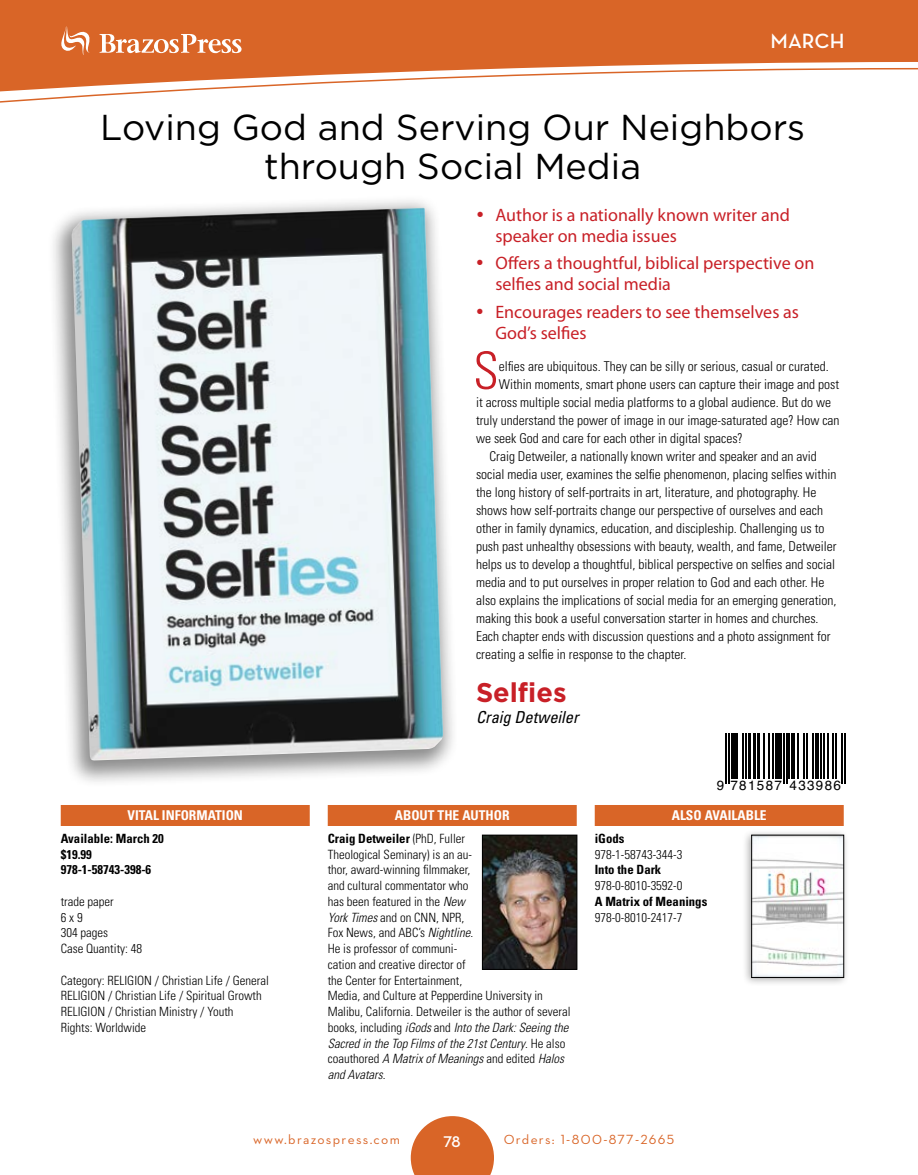
<style>
.page{position:relative;width:918px;height:1175px;background:#fff}
.page>*{position:absolute;margin:0;border:0;box-sizing:border-box;transform-origin:0 0}
.t1{font:300 condensed 51.3px "Univers";color:#c82027}
.t2{font:36px/39px "Gotham";color:#000;text-align:center}
.t3{font:700 27px "Gotham";color:#c82027}
.t4{font:600 21px "Neutraface Text";color:#fff}
.t5{font:18px/21px "Myriad Pro";color:#c82027}
.t6{font:italic condensed 16.5px "Univers";color:#000}
.t7{font:600 15.75px "Neutraface Text";color:#fff}
.t8{font:300 condensed 13.5px "Univers";color:#000}
.t9{font:700 condensed 13.5px "Univers";color:#fff}
.t10{font:13.5px "Neutraface Text";letter-spacing:.1em;color:#d96527}
.t11{font:13.5px "Helvetica";letter-spacing:.1em;color:#000}
.t12{font:300 condensed 12.75px/15.8px "Univers";color:#000}
.t13{font:700 condensed 12.75px/15.8px "Univers";color:#000}
.s1{font-weight:700}
.s2{font-style:italic}
</style>
<div class="page">
<svg style="left:411px;top:1116px;width:83px;height:58px;background:#df7d49"></svg>
<svg style="left:0;top:0;width:918px;height:103px"></svg>
<div style="left:48px;top:195px;width:412px;height:592px;background:#000;opacity:.45"></div>
<img style="left:72px;top:208px;width:371px;height:552px">
<div style="left:742px;top:828px;width:108px;height:159px;background:#000;opacity:.32"></div>
<img style="left:753px;top:837px;width:89px;height:138px">
<div style="left:751px;top:835px;width:93px;height:142px;border:1px solid #000"></div>
<hr style="left:726px;top:733px;width:1px;height:50px;background:#000">
<hr style="left:728px;top:733px;width:1px;height:50px;background:#000">
<hr style="left:731px;top:733px;width:3px;height:45px;background:#000">
<hr style="left:736px;top:733px;width:2px;height:45px;background:#000">
<hr style="left:742px;top:733px;width:1px;height:45px;background:#000">
<hr style="left:746px;top:733px;width:1px;height:45px;background:#000">
<hr style="left:748px;top:733px;width:3px;height:45px;background:#000">
<hr style="left:753px;top:733px;width:3px;height:45px;background:#000">
<hr style="left:757px;top:733px;width:3px;height:45px;background:#000">
<hr style="left:763px;top:733px;width:2px;height:45px;background:#000">
<hr style="left:769px;top:733px;width:1px;height:45px;background:#000">
<hr style="left:772px;top:733px;width:1px;height:45px;background:#000">
<hr style="left:775px;top:733px;width:4px;height:45px;background:#000">
<hr style="left:780px;top:733px;width:2px;height:45px;background:#000">
<hr style="left:784px;top:733px;width:1px;height:50px;background:#000">
<hr style="left:786px;top:733px;width:1px;height:50px;background:#000">
<hr style="left:789px;top:733px;width:1px;height:45px;background:#000">
<hr style="left:791px;top:733px;width:4px;height:45px;background:#000">
<hr style="left:797px;top:733px;width:2px;height:45px;background:#000">
<hr style="left:804px;top:733px;width:1px;height:45px;background:#000">
<hr style="left:806px;top:733px;width:1px;height:45px;background:#000">
<hr style="left:812px;top:733px;width:2px;height:45px;background:#000">
<hr style="left:815px;top:733px;width:4px;height:45px;background:#000">
<hr style="left:820px;top:733px;width:1px;height:45px;background:#000">
<hr style="left:824px;top:733px;width:1px;height:45px;background:#000">
<hr style="left:828px;top:733px;width:1px;height:45px;background:#000">
<hr style="left:833px;top:733px;width:1px;height:45px;background:#000">
<hr style="left:835px;top:733px;width:1px;height:45px;background:#000">
<hr style="left:841px;top:733px;width:2px;height:50px;background:#000">
<hr style="left:844px;top:733px;width:1px;height:50px;background:#000">
<div style="left:595px;top:805px;width:249px;height:21px;background:#d96527"></div>
<div style="left:328px;top:805px;width:249px;height:21px;background:#d96527"></div>
<div style="left:61px;top:805px;width:249px;height:21px;background:#d96527"></div>
<img style="left:484px;top:837px;width:91px;height:130px">
<div style="left:482px;top:835px;width:95px;height:134px;border:1px solid #000"></div>
<h3 class="t4" style="left:771px;top:28px;width:75px">MARCH</h3>
<h2 class="t2" style="left:100px;top:107px;width:707px">Loving God and Serving Our Neighbors through Social Media</h2>
<h3 class="t5" style="left:495px;top:204px;width:296px">Author is a nationally known writer and speaker on media issues</h3>
<h3 class="t5" style="left:495px;top:253px;width:320px">Offers a thoughtful, biblical perspective on selfies and social media</h3>
<h3 class="t5" style="left:495px;top:302px;width:305px">Encourages readers to see themselves as<br>God’s selfies</h3>
<h1 class="t1" style="left:473px;top:340px;width:27px">S</h1>
<p class="t8" style="left:499px;top:358px;width:331px">elfies are ubiquitous. They can be silly or serious, casual or curated.</p>
<p class="t8" style="left:499px;top:376px;width:342px">Within moments, smart phone users can capture their image and post</p>
<p class="t8" style="left:476px;top:394px;width:357px">it across multiple social media platforms to a global audience. But do we</p>
<p class="t8" style="left:476px;top:412px;width:365px">truly understand the power of image in our image-saturated age? How can</p>
<p class="t8" style="left:476px;top:430px;width:268px">we seek God and care for each other in digital spaces?</p>
<p class="t8" style="left:490px;top:448px;width:329px">Craig Detweiler, a nationally known writer and speaker and an avid</p>
<p class="t8" style="left:476px;top:466px;width:362px">social media user, examines the selfie phenomenon, placing selfies within</p>
<p class="t8" style="left:476px;top:484px;width:342px">the long history of self-portraits in art, literature, and photography. He</p>
<p class="t8" style="left:476px;top:502px;width:349px">shows how self-portraits change our perspective of ourselves and each</p>
<p class="t8" style="left:476px;top:520px;width:350px">other in family dynamics, education, and discipleship. Challenging us to</p>
<p class="t8" style="left:476px;top:538px;width:362px">push past unhealthy obsessions with beauty, wealth, and fame, Detweiler</p>
<p class="t8" style="left:476px;top:556px;width:361px">helps us to develop a thoughtful, biblical perspective on selfies and social</p>
<p class="t8" style="left:476px;top:574px;width:350px">media and to put ourselves in proper relation to God and each other. He</p>
<p class="t8" style="left:476px;top:592px;width:362px">also explains the implications of social media for an emerging generation,</p>
<p class="t8" style="left:476px;top:610px;width:344px">making this book a useful conversation starter in homes and churches.</p>
<p class="t8" style="left:476px;top:628px;width:356px">Each chapter ends with discussion questions and a photo assignment for</p>
<p class="t8" style="left:476px;top:646px;width:212px">creating a selfie in response to the chapter.</p>
<h3 class="t3" style="left:476px;top:677px;width:92px">Selfies</h3>
<p class="t6" style="left:476px;top:707px;width:104px">Craig Detweiler</p>
<p class="t9" style="left:128px;top:807px;width:117px">VITAL INFORMATION</p>
<p class="t13" style="left:61px;top:830px;width:105px">Available: March 20 $19.99<br>978-1-58743-398-6</p>
<p class="t12" style="left:61px;top:893px;width:83px">trade paper<br>6 x 9<br>304 pages<br>Case Quantity: 48</p>
<p class="t12" style="left:61px;top:972px;width:210px">Category: RELIGION / Christian Life / General RELIGION / Christian Life / Spiritual Growth RELIGION / Christian Ministry / Youth<br>Rights: Worldwide</p>
<p class="t9" style="left:395px;top:807px;width:116px">ABOUT THE AUTHOR</p>
<p class="t12" style="left:328px;top:830px;width:244px"><span class="s1">Craig Detweiler</span> (PhD, Fuller<br>Theological Seminary) is an au-<br>thor, award-winning filmmaker,<br>and cultural commentator who<br>has been featured in the <span class="s2">New<br>York Times</span> and on CNN, NPR,<br>Fox News, and ABC’s <span class="s2">Nightline</span>.<br>He is professor of communi-<br>cation and creative director of<br>the Center for Entertainment,<br>Media, and Culture at Pepperdine University in Malibu, California. Detweiler is the author of several books, including <span class="s2">iGods</span> and <span class="s2">Into the Dark: Seeing the Sacred in the Top Films of the 21st Century</span>. He also coauthored <span class="s2">A Matrix of Meanings</span> and edited <span class="s2">Halos and Avatars</span>.</p>
<p class="t11" style="left:717px;top:774px;width:126px">9 781587 433986</p>
<p class="t9" style="left:672px;top:807px;width:96px">ALSO AVAILABLE</p>
<p class="t13" style="left:595px;top:830px;width:31px">iGods</p>
<p class="t12" style="left:595px;top:846px;width:89px">978-1-58743-344-3</p>
<p class="t13" style="left:595px;top:862px;width:68px">Into the Dark</p>
<p class="t12" style="left:595px;top:877px;width:89px">978-0-8010-3592-0</p>
<p class="t13" style="left:595px;top:893px;width:114px">A Matrix of Meanings</p>
<p class="t12" style="left:595px;top:909px;width:89px">978-0-8010-2417-7</p>
<p class="t10" style="left:253px;top:1131px;width:148px">www.brazospress.com</p>
<p class="t7" style="left:443px;top:1131px;width:19px">78</p>
<p class="t10" style="left:504px;top:1131px;width:172px">Orders: 1-800-877-2665</p>
</div>
